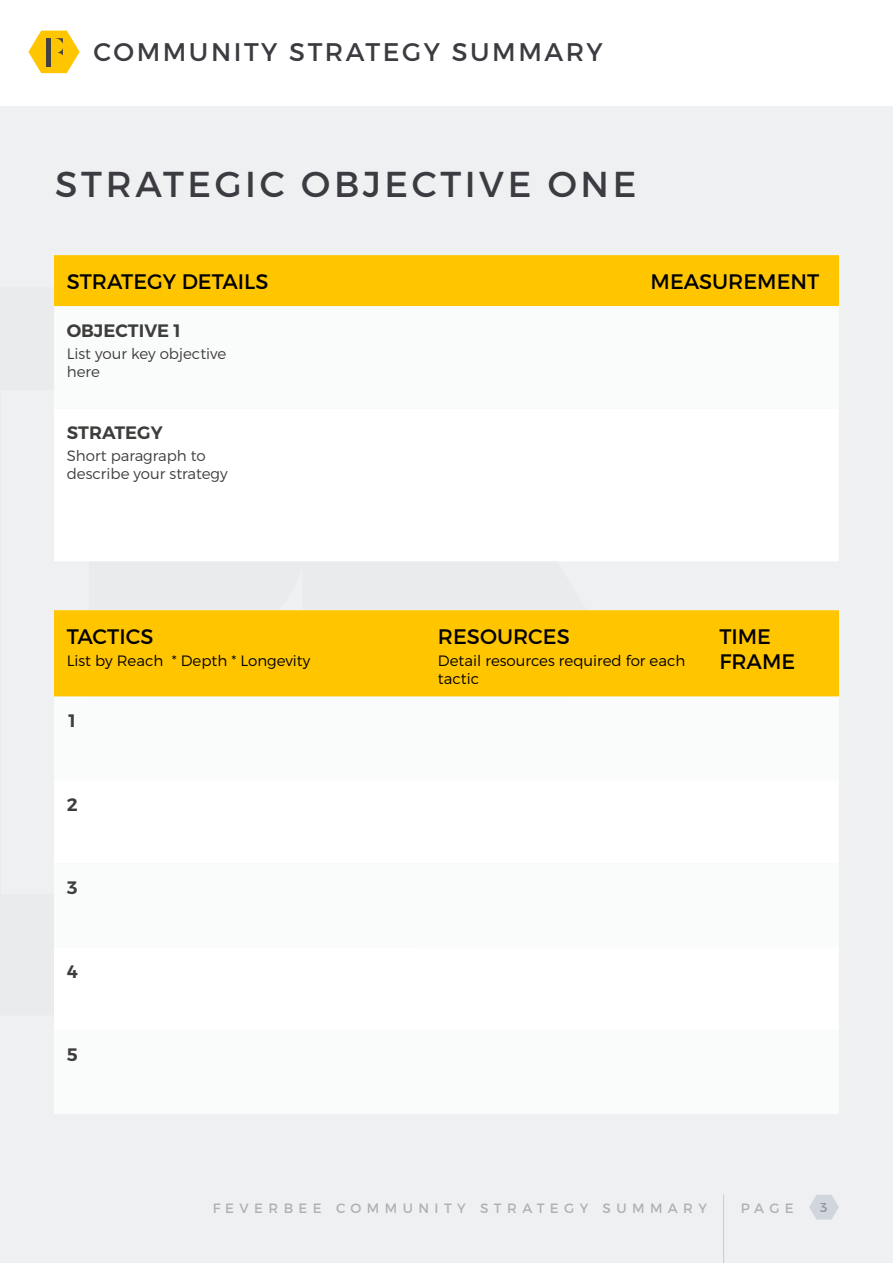
<style>
.page{position:relative;width:893px;height:1263px;background:#fff}
.page>*{position:absolute;margin:0;border:0;box-sizing:border-box;transform-origin:0 0}
.t1{font:36px "Montserrat";letter-spacing:.1em;color:#3b3b41}
.t2{font:25.5px "Montserrat";letter-spacing:.1em;color:#3b3b41}
.t3{font:21px/25.2px "Montserrat";color:#000}
.t4{font:600 18px "Montserrat";color:#3d3d3b}
.t5{font:300 15px/18px "Montserrat";color:#000}
.t6{font:300 15px/18px "Montserrat";color:#3d3d3b}
.t7{font:13.5px "Montserrat";letter-spacing:.4em;color:#6b717a}
</style>
<div class="page">
<div style="left:0;top:106px;width:893px;height:1157px;background:#eff0f2"></div>
<svg style="left:28px;top:31px;width:52px;height:42px"></svg>
<hr style="left:723px;top:1194px;width:1px;height:69px;background:#b0b8bf">
<svg style="left:809px;top:1195px;width:30px;height:24px"></svg>
<div style="left:54px;top:255px;width:785px;height:51px;background:#ffc600"></div>
<div style="left:54px;top:307px;width:784px;height:101px;background:#fafbfb"></div>
<div style="left:54px;top:408px;width:785px;height:153px;background:#fff"></div>
<div style="left:54px;top:610px;width:785px;height:87px;background:#ffc600"></div>
<div style="left:54px;top:697px;width:784px;height:417px;background:#fafbfb"></div>
<div style="left:54px;top:780px;width:785px;height:251px;background:#fff"></div>
<h2 class="t2" style="left:94px;top:36px;width:511px">COMMUNITY STRATEGY SUMMARY</h2>
<h1 class="t1" style="left:55px;top:162px;width:583px">STRATEGIC OBJECTIVE ONE</h1>
<h3 class="t3" style="left:67px;top:268px;width:203px">STRATEGY DETAILS</h3>
<h3 class="t3" style="left:651px;top:268px;width:170px">MEASUREMENT</h3>
<p class="t4" style="left:67px;top:319px;width:116px">OBJECTIVE 1</p>
<p class="t6" style="left:67px;top:344px;width:161px">List your key objective here</p>
<p class="t4" style="left:67px;top:421px;width:97px">STRATEGY</p>
<p class="t6" style="left:67px;top:446px;width:162px">Short paragraph to describe your strategy</p>
<h3 class="t3" style="left:67px;top:623px;width:88px">TACTICS</h3>
<p class="t5" style="left:67px;top:651px;width:245px">List by Reach * Depth * Longevity</p>
<p class="t4" style="left:67px;top:709px;width:13px">1</p>
<p class="t4" style="left:67px;top:793px;width:13px">2</p>
<p class="t4" style="left:67px;top:876px;width:13px">3</p>
<p class="t4" style="left:67px;top:960px;width:13px">4</p>
<p class="t4" style="left:67px;top:1043px;width:13px">5</p>
<h3 class="t3" style="left:438px;top:623px;width:133px">RESOURCES</h3>
<p class="t5" style="left:438px;top:651px;width:249px">Detail resources required for each tactic</p>
<h3 class="t3" style="left:719px;top:623px;width:77px">TIME<br>FRAME</h3>
<p class="t7" style="left:212px;top:1200px;width:496px">FEVERBEE COMMUNITY STRATEGY SUMMARY</p>
<p class="t7" style="left:740px;top:1199px;width:55px">PAGE</p>
<p class="t7" style="left:820px;top:1199px;width:9px">3</p>
</div>
